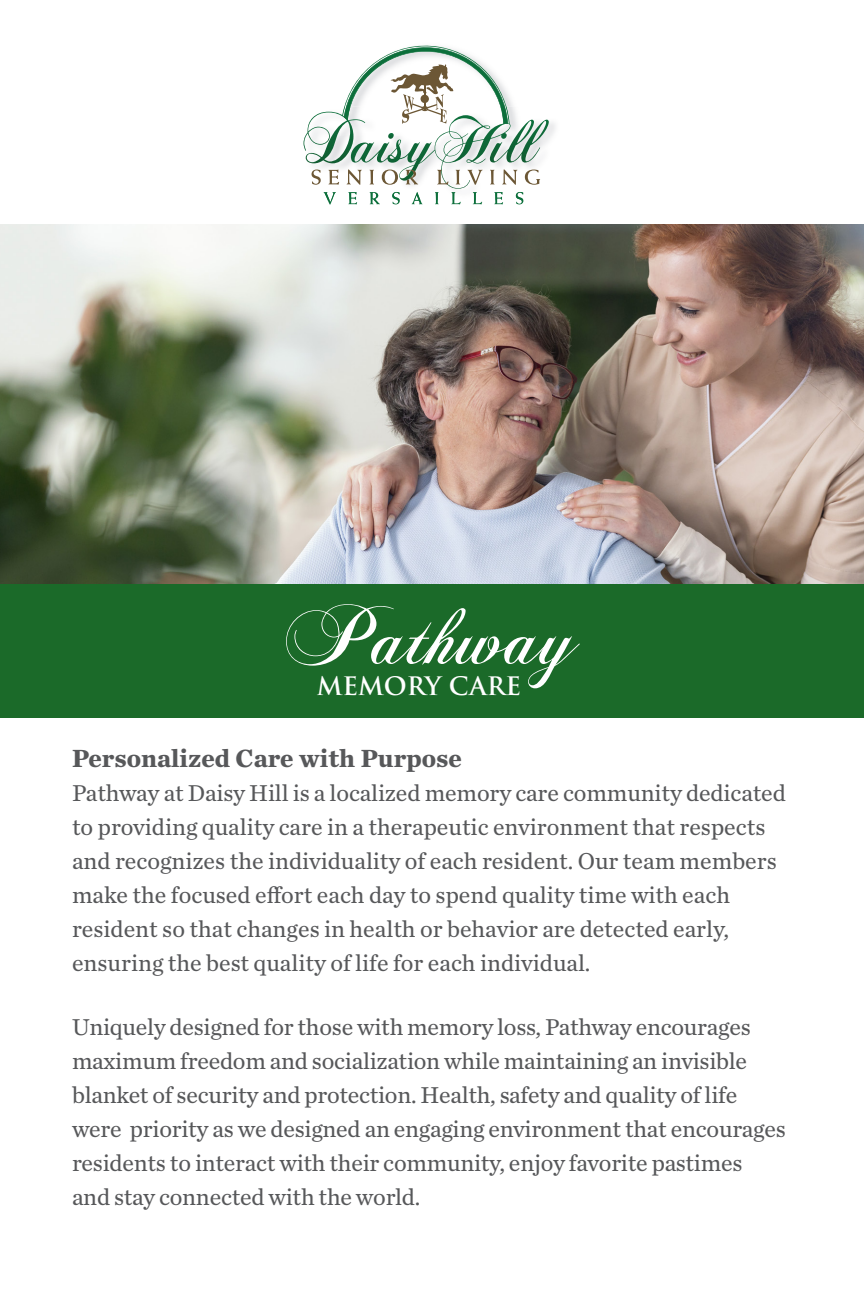
<style>
.page{position:relative;width:864px;height:1296px;background:#fff}
.page>*{position:absolute;margin:0;border:0;box-sizing:border-box;transform-origin:0 0}
.t1{font:85.6px "Chopin Script";color:#fff}
.t2{font:700 26px "Chronicle Text G2";color:#57585a}
.t3{font:700 24.8px "Trajan";color:#fff}
.t4{font:24px/34px "Chronicle Text G2";letter-spacing:-.01em;color:#57585a}
</style>
<div class="page">
<img style="left:0;top:225px;width:864px;height:360px">
<div style="left:0;top:585px;width:864px;height:133px;background:#1b6a29"></div>
<svg style="left:303px;top:45px;width:246px;height:159px"></svg>
<p class="t1" style="left:286px;top:583px;width:293px">Pathway</p>
<p class="t3" style="left:317px;top:670px;width:206px">MEMORY CARE</p>
<p class="t2" style="left:72px;top:737px;width:391px">Personalized Care with Purpose</p>
<p class="t4" style="left:72px;top:774px;width:715px">Pathway at Daisy Hill is a localized memory care community dedicated to providing quality care in a therapeutic environment that respects and recognizes the individuality of each resident. Our team members make the focused effort each day to spend quality time with each resident so that changes in health or behavior are detected early, ensuring the best quality of life for each individual.</p>
<p class="t4" style="left:72px;top:1008px;width:716px">Uniquely designed for those with memory loss, Pathway encourages maximum freedom and socialization while maintaining an invisible blanket of security and protection. Health, safety and quality of life were priority as we designed an engaging environment that encourages residents to interact with their community, enjoy favorite pastimes</p>
<p class="t4" style="left:72px;top:1178px;width:350px">and stay connected with the world.</p>
</div>
